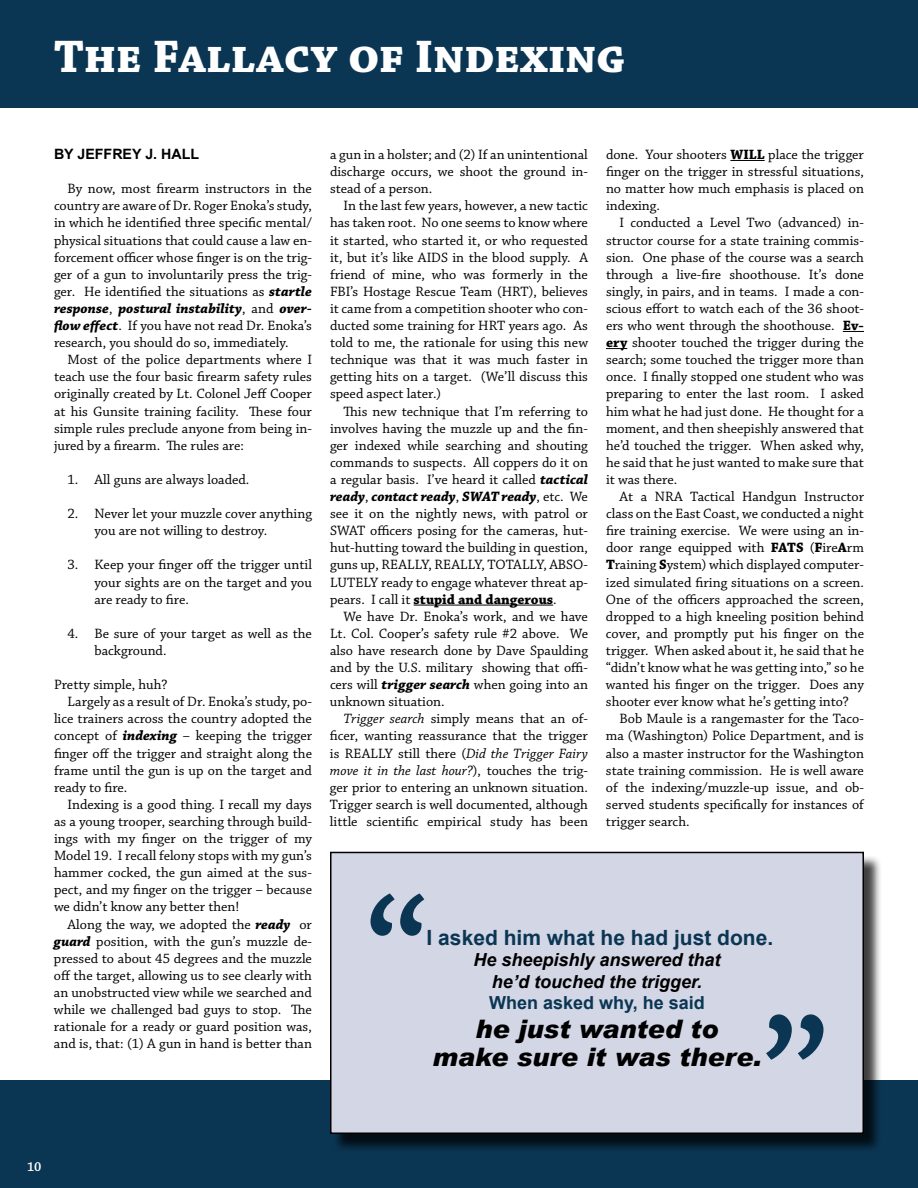
<style>
.page{position:relative;width:918px;height:1188px;background:#fff}
.page>*{position:absolute;margin:0;border:0;box-sizing:border-box;transform-origin:0 0}
.t1{font:700 48px "Chaparral Pro";color:#fff}
.t2{font:italic 900 25.5px/28.5px "Arial";color:#000;text-align:center}
.t3{font:700 21px "Arial";color:#0b3653}
.t4{font:italic 700 18px/21.6px "Arial";color:#000;text-align:center}
.t5{font:700 18px "Arial";color:#0b3653}
.t6{font:14.25px/17.1px "Chaparral Pro";color:#000;text-align:justify}
.t7{font:700 14.25px "Arial";color:#000}
.t8{font:600 13.5px "Chaparral Pro";color:#fff}
.s1{font-weight:700;font-style:italic}
.s2{font-weight:700}
.s3{font-style:italic}
</style>
<div class="page">
<div style="left:0;top:1080px;width:918px;height:108px;background:#0b3653"></div>
<div style="left:332px;top:854px;width:566px;height:309px;background:#000;opacity:.75"></div>
<div style="left:331px;top:852px;width:532px;height:281px;background:#d3d6e5"></div>
<div style="left:330px;top:852px;width:534px;height:282px;border:2px solid #000"></div>
<hr style="left:414px;top:605px;width:139px;height:1px;background:#000">
<hr style="left:730px;top:160px;width:35px;height:1px;background:#000">
<svg style="left:843px;top:331px;width:21px;height:1px"></svg>
<svg style="left:606px;top:348px;width:21px;height:1px"></svg>
<div style="left:0;top:0;width:918px;height:108px;background:#0b3653"></div>
<svg style="left:371px;top:893px;width:53px;height:43px"></svg>
<svg style="left:766px;top:1014px;width:58px;height:46px"></svg>
<h1 class="t1" style="left:54px;top:28px;width:573px">The Fallacy of Indexing</h1>
<p class="t7" style="left:54px;top:145px;width:147px">BY JEFFREY J. HALL</p>
<p class="t6" style="left:54px;top:181px;width:260px;text-indent:13px">By now, most firearm instructors in the country are aware of Dr. Roger Enoka’s study, in which he identified three specific mental/ physical situations that could cause a law en&shy;forcement officer whose finger is on the trig&shy;ger of a gun to involuntarily press the trig&shy;ger. He identified the situations as <span class="s1">startle response</span>, <span class="s1">postural instability</span>, and <span class="s1">over&shy;flow effect</span>. If you have not read Dr. Enoka’s research, you should do so, immediately.</p>
<p class="t6" style="left:54px;top:352px;width:260px;text-indent:13px">Most of the police departments where I teach use the four basic firearm safety rules originally created by Lt. Colonel Jeff Cooper at his Gunsite training facility. These four simple rules preclude anyone from being in&shy;jured by a firearm. The rules are:</p>
<p class="t6" style="left:67px;top:471px;width:183px">1. All guns are always loaded.</p>
<p class="t6" style="left:94px;top:506px;width:219px;text-indent:-27px">2. Never let your muzzle cover anything you are not willing to destroy.</p>
<p class="t6" style="left:94px;top:557px;width:219px;text-indent:-27px">3. Keep your finger off the trigger until your sights are on the target and you are ready to fire.</p>
<p class="t6" style="left:94px;top:625px;width:219px;text-indent:-27px">4. Be sure of your target as well as the background.</p>
<p class="t6" style="left:54px;top:677px;width:115px">Pretty simple, huh?</p>
<p class="t6" style="left:67px;top:694px;width:246px">Largely as a result of Dr. Enoka’s study, po-</p>
<p class="t6" style="left:54px;top:711px;width:259px">lice trainers across the country adopted the</p>
<p class="t6" style="left:54px;top:728px;width:260px">concept of <span class="s1">indexing</span> – keeping the trigger</p>
<p class="t6" style="left:54px;top:745px;width:260px">finger off the trigger and straight along the</p>
<p class="t6" style="left:54px;top:762px;width:259px">frame until the gun is up on the target and</p>
<p class="t6" style="left:54px;top:779px;width:75px">ready to fire.</p>
<p class="t6" style="left:67px;top:796px;width:246px">Indexing is a good thing. I recall my days</p>
<p class="t6" style="left:54px;top:813px;width:260px">as a young trooper, searching through build-</p>
<p class="t6" style="left:54px;top:831px;width:260px">ings with my finger on the trigger of my</p>
<p class="t6" style="left:54px;top:848px;width:259px">Model 19. I recall felony stops with my gun’s</p>
<p class="t6" style="left:54px;top:865px;width:259px">hammer cocked, the gun aimed at the sus-</p>
<p class="t6" style="left:54px;top:882px;width:260px">pect, and my finger on the trigger – because</p>
<p class="t6" style="left:54px;top:899px;width:187px">we didn’t know any better then!</p>
<p class="t6" style="left:67px;top:916px;width:246px">Along the way, we adopted the <span class="s1">ready</span> or</p>
<p class="t6" style="left:54px;top:933px;width:259px"><span class="s1">guard</span> position, with the gun’s muzzle de-</p>
<p class="t6" style="left:54px;top:950px;width:260px">pressed to about 45 degrees and the muzzle</p>
<p class="t6" style="left:54px;top:967px;width:260px">off the target, allowing us to see clearly with</p>
<p class="t6" style="left:54px;top:984px;width:259px">an unobstructed view while we searched and</p>
<p class="t6" style="left:54px;top:1002px;width:259px">while we challenged bad guys to stop. The</p>
<p class="t6" style="left:54px;top:1019px;width:259px">rationale for a ready or guard position was,</p>
<p class="t6" style="left:54px;top:1036px;width:260px">and is, that: (1) A gun in hand is better than</p>
<p class="t6" style="left:330px;top:147px;width:260px">a gun in a holster; and (2) If an unintentional discharge occurs, we shoot the ground in&shy;stead of a person.</p>
<p class="t6" style="left:330px;top:198px;width:260px;text-indent:13px">In the last few years, however, a new tactic has taken root. No one seems to know where it started, who started it, or who requested it, but it’s like AIDS in the blood supply. A friend of mine, who was formerly in the FBI’s Hostage Rescue Team (HRT), believes it came from a competition shooter who con&shy;ducted some training for HRT years ago. As told to me, the rationale for using this new technique was that it was much faster in getting hits on a target. (We’ll discuss this speed aspect later.)</p>
<p class="t6" style="left:330px;top:403px;width:260px;text-indent:13px">This new technique that I’m referring to involves having the muzzle up and the fin&shy;ger indexed while searching and shouting commands to suspects. All coppers do it on a regular basis. I’ve heard it called <span class="s1">tactical ready</span>, <span class="s1">contact ready</span>, <span class="s1">SWAT ready</span>, etc. We see it on the nightly news, with patrol or SWAT officers posing for the cameras, hut&shy;hut-hutting toward the building in question, guns up, REALLY, REALLY, TOTALLY, ABSO-LUTELY ready to engage whatever threat ap&shy;pears. I call it <span class="s2">stupid and dangerous</span>.</p>
<p class="t6" style="left:330px;top:608px;width:260px;text-indent:14px">We have Dr. Enoka’s work, and we have Lt. Col. Cooper’s safety rule #2 above. We also have research done by Dave Spaulding and by the U.S. military showing that offi&shy;cers will <span class="s1">trigger search</span> when going into an unknown situation.</p>
<p class="t6" style="left:330px;top:711px;width:260px;text-indent:13px"><span class="s3">Trigger search</span> simply means that an of&shy;ficer, wanting reassurance that the trigger is REALLY still there (<span class="s3">Did the Trigger Fairy move it in the last hour?</span>), touches the trig&shy;ger prior to entering an unknown situation.<br>Trigger search is well documented, although little scientific empirical study has been</p>
<p class="t6" style="left:606px;top:147px;width:259px">done. Your shooters <span class="s2">WILL</span> place the trigger finger on the trigger in stressful situations, no matter how much emphasis is placed on indexing.</p>
<p class="t6" style="left:606px;top:215px;width:260px;text-indent:13px">I conducted a Level Two (advanced) in&shy;structor course for a state training commis&shy;sion. One phase of the course was a search through a live-fire shoothouse. It’s done singly, in pairs, and in teams. I made a con&shy;scious effort to watch each of the 36 shoot&shy;ers who went through the shoothouse. <span class="s2">Ev&shy;ery</span> shooter touched the trigger during the search; some touched the trigger more than once. I finally stopped one student who was preparing to enter the last room. I asked him what he had just done. He thought for a moment, and then sheepishly answered that he’d touched the trigger. When asked why, he said that he just wanted to make sure that it was there.</p>
<p class="t6" style="left:606px;top:489px;width:260px;text-indent:13px">At a NRA Tactical Handgun Instructor class on the East Coast, we conducted a night fire training exercise. We were using an in&shy;door range equipped with <span class="s2">FATS</span> (<span class="s2">F</span>ire<span class="s2">A</span>rm <span class="s2">T</span>raining <span class="s2">S</span>ystem) which displayed computer&shy;ized simulated firing situations on a screen.<br>One of the officers approached the screen, dropped to a high kneeling position behind cover, and promptly put his finger on the trigger. When asked about it, he said that he “didn’t know what he was getting into,” so he wanted his finger on the trigger. Does any shooter ever know what he’s getting into?</p>
<p class="t6" style="left:606px;top:711px;width:260px;text-indent:13px">Bob Maule is a rangemaster for the Taco&shy;ma (Washington) Police Department, and is also a master instructor for the Washington state training commission. He is well aware of the indexing/muzzle-up issue, and ob&shy;served students specifically for instances of trigger search.</p>
<h3 class="t3" style="left:427px;top:923px;width:348px">I asked him what he had just done.</h3>
<p class="t4" style="left:473px;top:950px;width:249px">He sheepishly answered that he’d touched the trigger.</p>
<p class="t5" style="left:489px;top:991px;width:217px">When asked why, he said</p>
<h2 class="t2" style="left:432px;top:1014px;width:331px">he just wanted to<br>make sure it was there.</h2>
<p class="t8" style="left:27px;top:1159px;width:16px">10</p>
</div>
